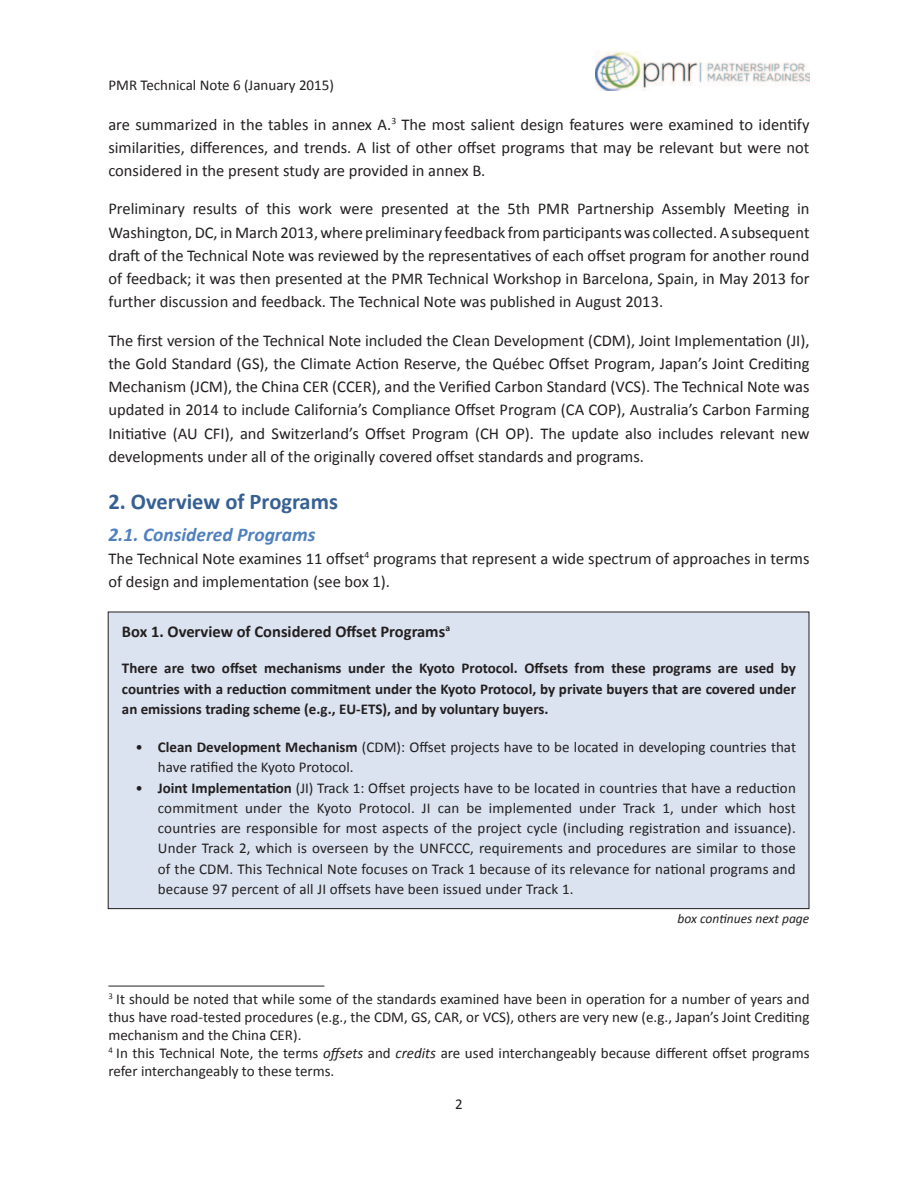
<style>
.page{position:relative;width:918px;height:1188px;background:#fff}
.page>*{position:absolute;margin:0;border:0;box-sizing:border-box;transform-origin:0 0}
.t1{font:700 22.5px "Calibri";color:#376092}
.t2{font:italic 700 19.5px "Calibri";color:#5081bd}
.t3{font:16.5px/23.2px "Calibri";color:#231f20;text-align:justify}
.t4{font:700 16.5px "Calibri";color:#231f20}
.t5{font:15px/20.2px "Calibri";color:#231f20}
.t6{font:700 15px/20.2px "Calibri";color:#231f20;text-align:justify}
.t7{font:italic 13.5px "Calibri";color:#231f20}
.s1{font-weight:700}
.s2{font-style:italic}
</style>
<div class="page">
<img style="left:595px;top:51px;width:215px;height:39px">
<div style="left:108px;top:612px;width:701px;height:297px;background:#dbe3f0"></div>
<hr style="left:108px;top:986px;width:216px;height:1px;background:#231f20">
<p class="t5" style="left:108px;top:74px;width:227px">PMR Technical Note 6 (January 2015)</p>
<p class="t3" style="left:108px;top:112px;width:703px">are summarized in the tables in annex A.<sup>3</sup> The most salient design features were examined to identify similarities, differences, and trends. A list of other offset programs that may be relevant but were not considered in the present study are provided in annex B.</p>
<p class="t3" style="left:108px;top:197px;width:703px">Preliminary results of this work were presented at the 5th PMR Partnership Assembly Meeting in Washington, DC, in March 2013, where preliminary feedback from participants was collected. A subsequent draft of the Technical Note was reviewed by the representatives of each offset program for another round of feedback; it was then presented at the PMR Technical Workshop in Barcelona, Spain, in May 2013 for further discussion and feedback. The Technical Note was published in August 2013.</p>
<p class="t3" style="left:108px;top:328px;width:703px">The first version of the Technical Note included the Clean Development (CDM), Joint Implementation (JI), the Gold Standard (GS), the Climate Action Reserve, the Québec Offset Program, Japan’s Joint Crediting Mechanism (JCM), the China CER (CCER), and the Verified Carbon Standard (VCS). The Technical Note was updated in 2014 to include California’s Compliance Offset Program (CA COP), Australia’s Carbon Farming Initiative (AU CFI), and Switzerland’s Offset Program (CH OP). The update also includes relevant new developments under all of the originally covered offset standards and programs.</p>
<h1 class="t1" style="left:108px;top:488px;width:231px">2. Overview of Programs</h1>
<p class="t2" style="left:108px;top:522px;width:209px">2.1. Considered Programs</p>
<p class="t3" style="left:108px;top:546px;width:703px">The Technical Note examines 11 offset<sup>4</sup> programs that represent a wide spectrum of approaches in terms of design and implementation (see box 1).</p>
<p class="t4" style="left:122px;top:621px;width:330px">Box 1. Overview of Considered Offset Programs<sup>a</sup></p>
<p class="t6" style="left:122px;top:658px;width:676px">There are two offset mechanisms under the Kyoto Protocol. Offsets from these programs are used by countries with a reduction commitment under the Kyoto Protocol, by private buyers that are covered under an emissions trading scheme (e.g., EU-ETS), and by voluntary buyers.</p>
<p class="t5" style="left:158px;top:736px;width:640px;text-indent:-22px">• <span class="s1">Clean Development Mechanism</span> (CDM): Offset projects have to be located in developing countries that have ratified the Kyoto Protocol.</p>
<p class="t5" style="left:158px;top:777px;width:640px;text-align:justify;text-indent:-22px">• <span class="s1">Joint Implementation</span> (JI) Track 1: Offset projects have to be located in countries that have a reduction commitment under the Kyoto Protocol. JI can be implemented under Track 1, under which host countries are responsible for most aspects of the project cycle (including registration and issuance).<br>Under Track 2, which is overseen by the UNFCCC, requirements and procedures are similar to those of the CDM. This Technical Note focuses on Track 1 because of its relevance for national programs and because 97 percent of all JI offsets have been issued under Track 1.</p>
<p class="t7" style="left:678px;top:910px;width:133px">box continues next page</p>
<p class="t5" style="left:108px;top:989px;width:703px;line-height:18px"><sup>3</sup> It should be noted that while some of the standards examined have been in operation for a number of years and thus have road-tested procedures (e.g., the CDM, GS, CAR, or VCS), others are very new (e.g., Japan’s Joint Crediting mechanism and the China CER).<br><sup>4</sup> In this Technical Note, the terms <span class="s2">offsets</span> and <span class="s2">credits</span> are used interchangeably because different offset programs refer interchangeably to these terms.</p>
<p class="t5" style="left:455px;top:1093px;width:9px">2</p>
</div>
